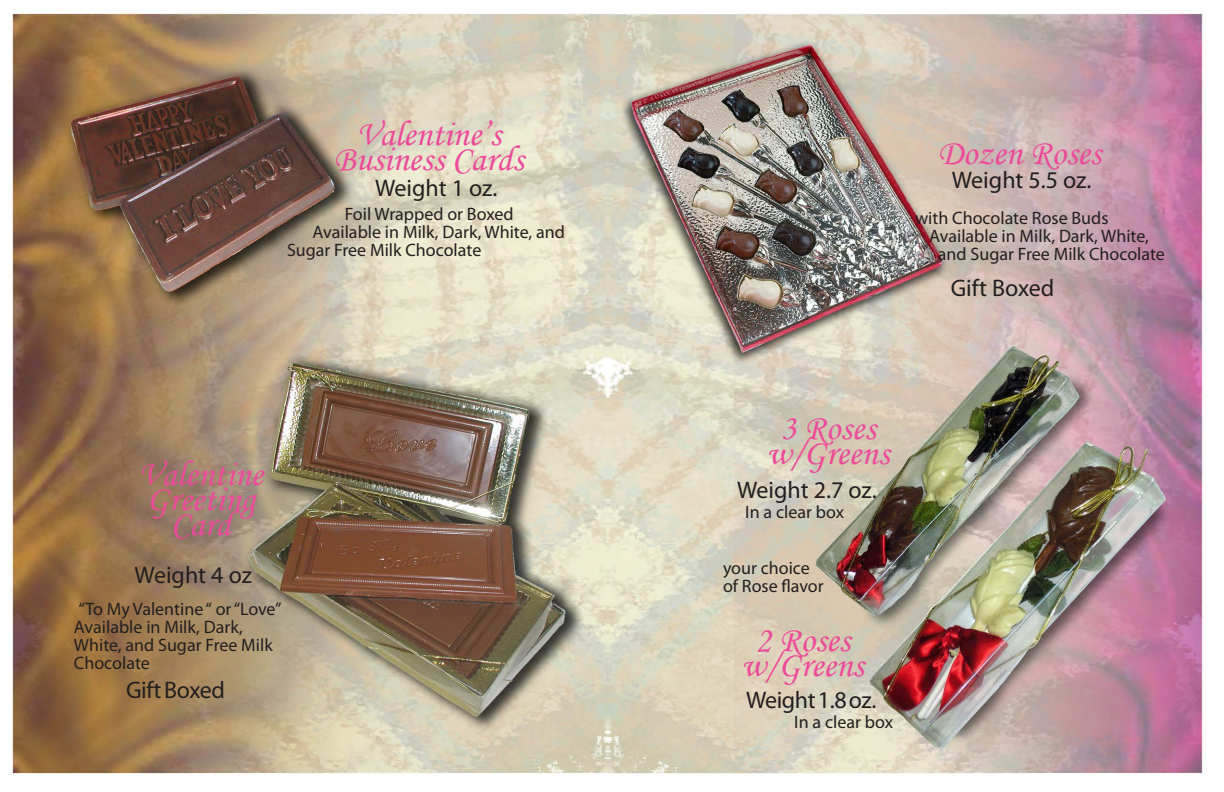
<style>
.page{position:relative;width:1224px;height:792px;background:#fff}
.page>*{position:absolute;margin:0;border:0;box-sizing:border-box;transform-origin:0 0}
.t1{font:36px "Monotype Corsiva";color:#ed4a9b}
.Body{font:24px "Myriad Pro";letter-spacing:-.005em;color:#231f20}
.Body-2{font:18px/18px "Myriad Pro";color:#231f20}
</style>
<div class="page">
<img style="left:11px;top:13px;width:1192px;height:761px">
<p class="t1" style="left:356px;top:112px;width:146px">Valentine’s</p>
<p class="t1" style="left:334px;top:137px;width:192px">Business Cards</p>
<p class="Body-2" style="left:345px;top:204px;width:170px">Foil Wrapped or Boxed</p>
<p class="Body-2" style="left:287px;top:222px;width:279px;text-indent:26px">Available in Milk, Dark, White, and<br>Sugar Free Milk Chocolate</p>
<p class="Body" style="left:375px;top:173px;width:124px">Weight 1 oz.</p>
<p class="t1" style="left:139px;top:452px;width:126px">Valentine</p>
<p class="t1" style="left:147px;top:477px;width:110px">Greeting</p>
<p class="t1" style="left:171px;top:502px;width:62px">Card</p>
<p class="Body" style="left:134px;top:560px;width:119px">Weight 4 oz</p>
<p class="Body-2" style="left:74px;top:599px;width:209px">“To My Valentine “ or “Love”<br>Available in Milk, Dark,<br>White, and Sugar Free Milk<br>Chocolate</p>
<p class="Body" style="left:126px;top:675px;width:100px">Gift Boxed</p>
<p class="t1" style="left:938px;top:131px;width:165px">Dozen Roses</p>
<p class="Body" style="left:952px;top:165px;width:141px">Weight 5.5 oz.</p>
<p class="Body-2" style="left:915px;top:208px;width:195px">with Chocolate Rose Buds</p>
<p class="Body-2" style="left:938px;top:226px;width:228px;text-indent:-9px">Available in Milk, Dark, White, and Sugar Free Milk Chocolate</p>
<p class="Body" style="left:951px;top:273px;width:105px">Gift Boxed</p>
<p class="t1" style="left:780px;top:406px;width:97px">3 Roses</p>
<p class="t1" style="left:767px;top:431px;width:124px">w/Greens</p>
<p class="Body" style="left:737px;top:475px;width:141px">Weight 2.7 oz.</p>
<p class="Body-2" style="left:745px;top:502px;width:100px">In a clear box</p>
<p class="Body-2" style="left:723px;top:558px;width:102px">your choice of Rose flavor</p>
<p class="t1" style="left:755px;top:618px;width:97px">2 Roses</p>
<p class="t1" style="left:741px;top:643px;width:124px">w/Greens</p>
<p class="Body" style="left:746px;top:685px;width:132px">Weight 1.8 oz.</p>
<p class="Body-2" style="left:794px;top:713px;width:100px">In a clear box</p>
</div>
